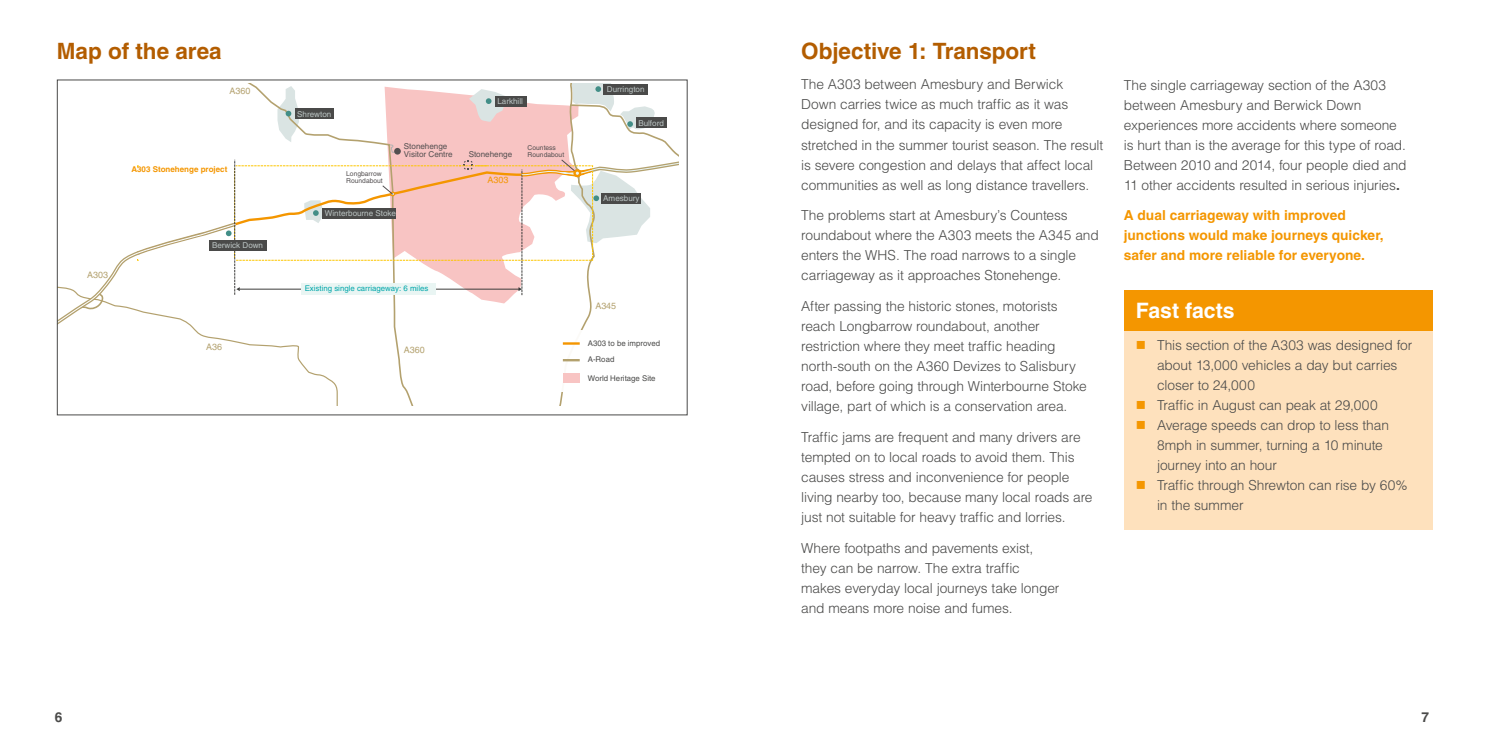
<style>
.page{position:relative;width:1489px;height:745px;background:#fff}
.page>*{position:absolute;margin:0;border:0;box-sizing:border-box;transform-origin:0 0}
.t1{font:700 22.5px "Helvetica LT Std";color:#b35d00}
.t2{font:700 21.25px "Helvetica LT Std";color:#fff}
.t3{font:300 13.75px/20px "Helvetica LT Std";letter-spacing:-.01em;color:#4a4a49}
.t4{font:700 13.75px/20px "Helvetica LT Std";color:#f49600}
.t5{font:700 13.75px "Helvetica LT Std";color:#4a4a49}
.t6{font:9px "Helvetica LT Std";color:#b3a16e}
.t7{font:9px "Helvetica LT Std";color:#f49600}
.t8{font:8px "Helvetica LT Std";color:#bcc5c4}
.t9{font:8px/8px "Helvetica LT Std";color:#534f50}
.t10{font:700 8px "Helvetica LT Std";color:#f49600}
.t11{font:7.88px/16.6px "Helvetica LT Std";color:#4a4a49}
.t12{font:7.88px "Helvetica LT Std";color:#00a6aa}
.t13{font:6.75px/6.8px "Helvetica LT Std";color:#534f50}
.s1{font-weight:700}
</style>
<div class="page">
<svg style="left:59px;top:83px;width:620px;height:323px"></svg>
<div style="left:301px;top:283px;width:135px;height:11px;background:#e9f5f3"></div>
<div style="left:1123px;top:315px;width:308px;height:214px;background:#fee1bd"></div>
<div style="left:1123px;top:289px;width:308px;height:41px;background:#f49600"></div>
<h1 class="t1" style="left:57px;top:37px;width:166px">Map of the area</h1>
<p class="t6" style="left:229px;top:86px;width:22px">A360</p>
<p class="t10" style="left:131px;top:165px;width:97px">A303 Stonehenge project</p>
<p class="t6" style="left:87px;top:269px;width:22px">A303</p>
<p class="t8" style="left:212px;top:241px;width:53px">Berwick Down</p>
<p class="t6" style="left:206px;top:341px;width:17px">A36</p>
<p class="t8" style="left:297px;top:109px;width:36px">Shrewton</p>
<p class="t13" style="left:346px;top:170px;width:38px">Longbarrow<br>Roundabout</p>
<p class="t8" style="left:497px;top:97px;width:27px">Larkhill</p>
<p class="t9" style="left:404px;top:142px;width:50px">Stonehenge<br>Visitor Centre</p>
<p class="t13" style="left:527px;top:144px;width:38px">Countess<br>Roundabout</p>
<p class="t9" style="left:468px;top:150px;width:45px">Stonehenge</p>
<p class="t7" style="left:487px;top:174px;width:22px">A303</p>
<p class="t8" style="left:325px;top:208px;width:73px">Winterbourne Stoke</p>
<p class="t8" style="left:607px;top:84px;width:39px">Durrington</p>
<p class="t8" style="left:638px;top:118px;width:27px">Bulford</p>
<p class="t8" style="left:603px;top:194px;width:38px">Amesbury</p>
<p class="t12" style="left:305px;top:284px;width:125px">Existing single carriageway: 6 miles</p>
<p class="t6" style="left:404px;top:344px;width:22px">A360</p>
<p class="t6" style="left:595px;top:300px;width:22px">A345</p>
<p class="t11" style="left:588px;top:334px;width:74px">A303 to be improved<br>A-Road</p>
<p class="t11" style="left:588px;top:369px;width:69px">World Heritage Site</p>
<h1 class="t1" style="left:801px;top:37px;width:236px">Objective 1: Transport</h1>
<p class="t3" style="left:801px;top:74px;width:303px">The A303 between Amesbury and Berwick<br>Down carries twice as much traffic as it was designed for, and its capacity is even more stretched in the summer tourist season. The result is severe congestion and delays that affect local communities as well as long distance travellers.</p>
<p class="t3" style="left:801px;top:205px;width:299px">The problems start at Amesbury’s Countess roundabout where the A303 meets the A345 and enters the WHS. The road narrows to a single carriageway as it approaches Stonehenge.</p>
<p class="t3" style="left:801px;top:296px;width:287px">After passing the historic stones, motorists reach Longbarrow roundabout, another restriction where they meet traffic heading north-south on the A360 Devizes to Salisbury road, before going through Winterbourne Stoke village, part of which is a conservation area.</p>
<p class="t3" style="left:801px;top:426px;width:293px">Traffic jams are frequent and many drivers are tempted on to local roads to avoid them. This causes stress and inconvenience for people living nearby too, because many local roads are just not suitable for heavy traffic and lorries.</p>
<p class="t3" style="left:801px;top:537px;width:260px">Where footpaths and pavements exist, they can be narrow. The extra traffic makes everyday local journeys take longer and means more noise and fumes.</p>
<p class="t3" style="left:1123px;top:74px;width:284px">The single carriageway section of the A303 between Amesbury and Berwick Down experiences more accidents where someone is hurt than is the average for this type of road.<br>Between 2010 and 2014, four people died and 11 other accidents resulted in serious injuries<span class="s1">.</span></p>
<p class="t4" style="left:1123px;top:205px;width:261px">A dual carriageway with improved junctions would make journeys quicker, safer and more reliable for everyone.</p>
<h2 class="t2" style="left:1135px;top:297px;width:100px">Fast facts</h2>
<p class="t3" style="left:1156px;top:334px;width:257px">This section of the A303 was designed for about 13,000 vehicles a day but carries closer to 24,000<br>Traffic in August can peak at 29,000<br>Average speeds can drop to less than<br>8mph in summer, turning a 10 minute journey into an hour<br>Traffic through Shrewton can rise by 60% in the summer</p>
<p class="t5" style="left:55px;top:708px;width:9px">6</p>
<p class="t5" style="left:1421px;top:708px;width:9px">7</p>
</div>
